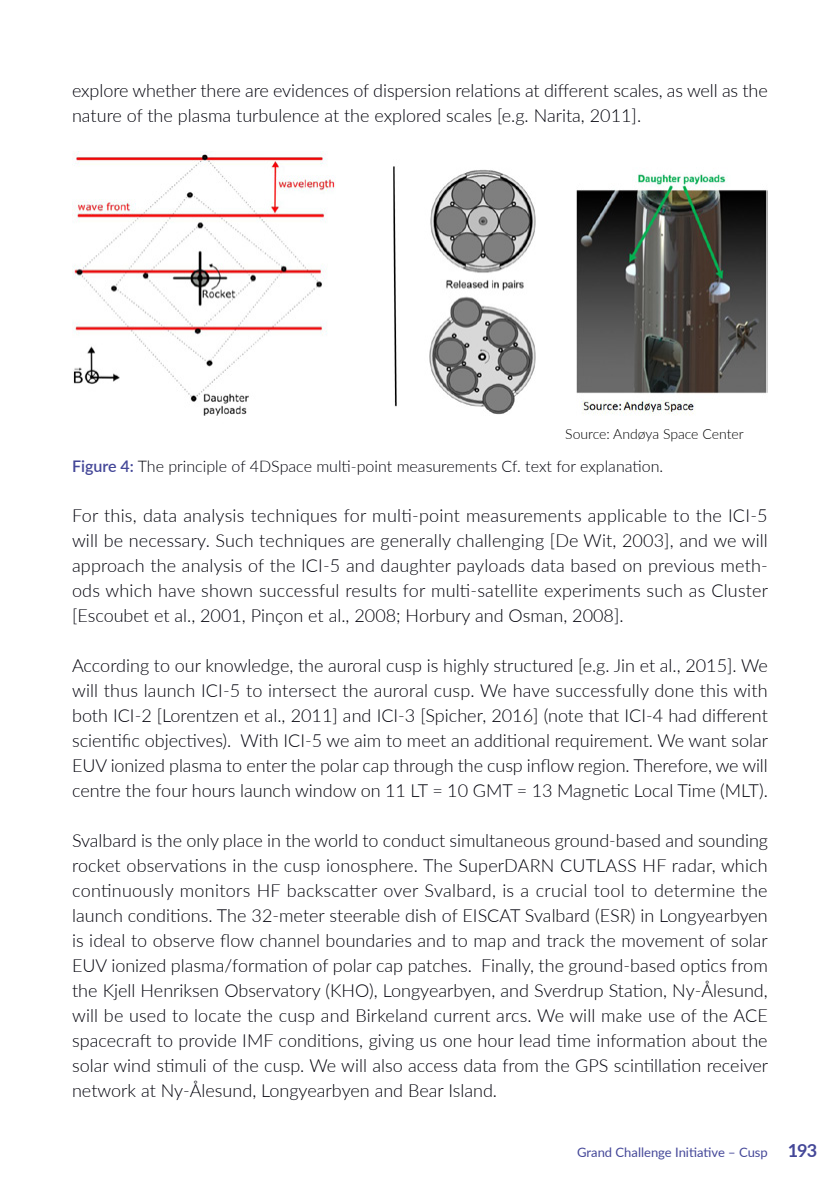
<style>
.page{position:relative;width:840px;height:1191px;background:#fff}
.page>*{position:absolute;margin:0;border:0;box-sizing:border-box;transform-origin:0 0}
.t1{font:300 18px/25px "Lato";color:#00000a;text-align:justify}
.t2{font:300 16px "Lato";color:#00000a}
.t3{font:300 14px "Lato";letter-spacing:-.005em;color:#000}
.t4{font:13px "Lato";color:#444798}
.s1{font-weight:600;color:#444798}
.s2{font-weight:700;font-size:18px}
</style>
<div class="page">
<img style="left:72px;top:152px;width:695px;height:264px">
<p class="t1" style="left:72px;top:77px;width:696px">explore whether there are evidences of dispersion relations at different scales, as well as the nature of the plasma turbulence at the explored scales [e.g. Narita, 2011].</p>
<p class="t3" style="left:565px;top:424px;width:180px">Source: Andøya Space Center</p>
<p class="t2" style="left:72px;top:455px;width:592px"><span class="s1">Figure 4:</span> The principle of 4DSpace multi-point measurements Cf. text for explanation.</p>
<p class="t1" style="left:72px;top:502px;width:697px">For this, data analysis techniques for multi-point measurements applicable to the ICI-5 will be necessary. Such techniques are generally challenging [De Wit, 2003], and we will approach the analysis of the ICI-5 and daughter payloads data based on previous meth&shy;ods which have shown successful results for multi-satellite experiments such as Cluster [Escoubet et al., 2001, Pinçon et al., 2008; Horbury and Osman, 2008].</p>
<p class="t1" style="left:72px;top:652px;width:697px">According to our knowledge, the auroral cusp is highly structured [e.g. Jin et al., 2015]. We will thus launch ICI-5 to intersect the auroral cusp. We have successfully done this with both ICI-2 [Lorentzen et al., 2011] and ICI-3 [Spicher, 2016] (note that ICI-4 had different scientific objectives). With ICI-5 we aim to meet an additional requirement. We want solar EUV ionized plasma to enter the polar cap through the cusp inflow region. Therefore, we will centre the four hours launch window on 11 LT = 10 GMT = 13 Magnetic Local Time (MLT).</p>
<p class="t1" style="left:72px;top:827px;width:697px">Svalbard is the only place in the world to conduct simultaneous ground-based and sounding rocket observations in the cusp ionosphere. The SuperDARN CUTLASS HF radar, which continuously monitors HF backscatter over Svalbard, is a crucial tool to determine the launch conditions. The 32-meter steerable dish of EISCAT Svalbard (ESR) in Longyearbyen is ideal to observe flow channel boundaries and to map and track the movement of solar EUV ionized plasma/formation of polar cap patches. Finally, the ground-based optics from the Kjell Henriksen Observatory (KHO), Longyearbyen, and Sverdrup Station, Ny-Ålesund, will be used to locate the cusp and Birkeland current arcs. We will make use of the ACE spacecraft to provide IMF conditions, giving us one hour lead time information about the solar wind stimuli of the cusp. We will also access data from the GPS scintillation receiver network at Ny-Ålesund, Longyearbyen and Bear Island.</p>
<p class="t4" style="left:577px;top:1142px;width:241px">Grand Challenge Initiative – Cusp <span class="s2">193</span></p>
</div>
